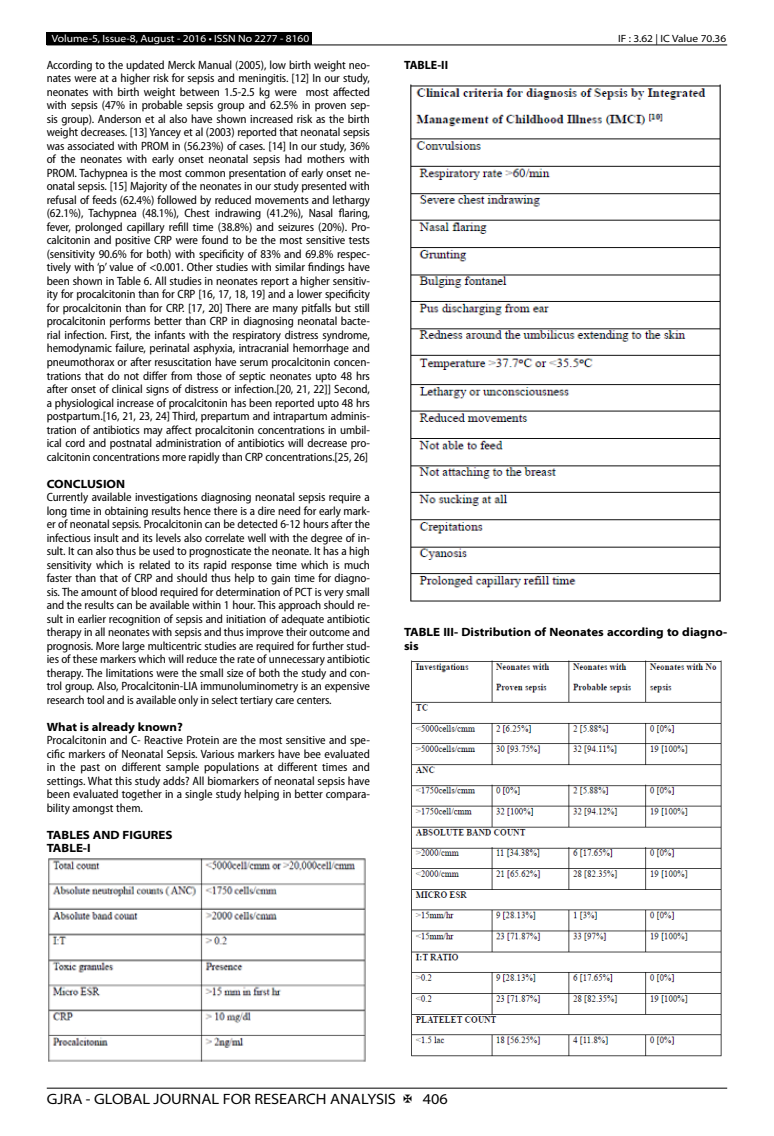
<style>
.page{position:relative;width:774px;height:1136px;background:#fff}
.page>*{position:absolute;margin:0;border:0;box-sizing:border-box;transform-origin:0 0}
.t1{font:semi-expanded 15px "Myriad Pro";color:#000}
.t2{font:semi-condensed 12px/13.5px "Myriad Pro";letter-spacing:-.01em;color:#000;text-align:justify}
.t3{font:700 semi-expanded 12px/13.5px "Myriad Pro";color:#000}
.t4{font:700 12px "Myriad Pro";color:#000}
.t5{font:semi-expanded 10.5px "Myriad Pro";color:#fff}
.t6{font:semi-expanded 10.5px "Myriad Pro";color:#000}
</style>
<div class="page">
<hr style="left:47px;top:1087px;width:680px;height:1px;background:#000">
<div style="left:47px;top:32px;width:265px;height:13px;background:#000"></div>
<hr style="left:47px;top:45px;width:680px;height:1px;background:#000">
<img style="left:48px;top:858px;width:318px;height:204px">
<img style="left:410px;top:84px;width:311px;height:518px">
<img style="left:411px;top:660px;width:311px;height:397px">
<p class="t5" style="left:52px;top:32px;width:259px">Volume-5, Issue-8, August - 2016 • ISSN No 2277 - 8160</p>
<p class="t6" style="left:618px;top:32px;width:110px">IF : 3.62 | IC Value 70.36</p>
<p class="t2" style="left:47px;top:58px;width:325px">According to the updated Merck Manual (2005), low birth weight neo&shy;nates were at a higher risk for sepsis and meningitis. [12] In our study, neonates with birth weight between 1.5-2.5 kg were most affected with sepsis (47% in probable sepsis group and 62.5% in proven sep&shy;sis group). Anderson et al also have shown increased risk as the birth weight decreases. [13] Yancey et al (2003) reported that neonatal sepsis was associated with PROM in (56.23%) of cases. [14] In our study, 36% of the neonates with early onset neonatal sepsis had mothers with PROM. Tachypnea is the most common presentation of early onset ne&shy;onatal sepsis. [15] Majority of the neonates in our study presented with refusal of feeds (62.4%) followed by reduced movements and lethargy (62.1%), Tachypnea (48.1%), Chest indrawing (41.2%), Nasal flaring, fever, prolonged capillary refill time (38.8%) and seizures (20%). Pro&shy;calcitonin and positive CRP were found to be the most sensitive tests (sensitivity 90.6% for both) with specificity of 83% and 69.8% respec&shy;tively with ‘p’ value of &lt;0.001. Other studies with similar findings have been shown in Table 6. All studies in neonates report a higher sensitiv&shy;ity for procalcitonin than for CRP [16, 17, 18, 19] and a lower specificity for procalcitonin than for CRP. [17, 20] There are many pitfalls but still procalcitonin performs better than CRP in diagnosing neonatal bacte&shy;rial infection. First, the infants with the respiratory distress syndrome, hemodynamic failure, perinatal asphyxia, intracranial hemorrhage and pneumothorax or after resuscitation have serum procalcitonin concen&shy;trations that do not differ from those of septic neonates upto 48 hrs after onset of clinical signs of distress or infection.[20, 21, 22]] Second, a physiological increase of procalcitonin has been reported upto 48 hrs postpartum.[16, 21, 23, 24] Third, prepartum and intrapartum adminis&shy;tration of antibiotics may affect procalcitonin concentrations in umbil&shy;ical cord and postnatal administration of antibiotics will decrease pro&shy;calcitonin concentrations more rapidly than CRP concentrations.[25, 26]</p>
<p class="t3" style="left:47px;top:477px;width:80px">CONCLUSION</p>
<p class="t2" style="left:47px;top:490px;width:325px">Currently available investigations diagnosing neonatal sepsis require a long time in obtaining results hence there is a dire need for early mark&shy;er of neonatal sepsis. Procalcitonin can be detected 6-12 hours after the infectious insult and its levels also correlate well with the degree of in&shy;sult. It can also thus be used to prognosticate the neonate. It has a high sensitivity which is related to its rapid response time which is much faster than that of CRP and should thus help to gain time for diagno&shy;sis. The amount of blood required for determination of PCT is very small and the results can be available within 1 hour. This approach should re&shy;sult in earlier recognition of sepsis and initiation of adequate antibiotic therapy in all neonates with sepsis and thus improve their outcome and prognosis. More large multicentric studies are required for further stud&shy;ies of these markers which will reduce the rate of unnecessary antibiotic therapy. The limitations were the small size of both the study and con&shy;trol group. Also, Procalcitonin-LIA immunoluminometry is an expensive research tool and is available only in select tertiary care centers.</p>
<p class="t3" style="left:47px;top:720px;width:138px">What is already known?</p>
<p class="t2" style="left:47px;top:733px;width:325px">Procalcitonin and C- Reactive Protein are the most sensitive and spe&shy;cific markers of Neonatal Sepsis. Various markers have bee evaluated in the past on different sample populations at different times and settings. What this study adds? All biomarkers of neonatal sepsis have been evaluated together in a single study helping in better compara&shy;bility amongst them.</p>
<p class="t3" style="left:47px;top:828px;width:127px">TABLES AND FIGURES<br>TABLE-I</p>
<p class="t4" style="left:404px;top:58px;width:46px">TABLE-II</p>
<p class="t3" style="left:404px;top:625px;width:325px">TABLE III- Distribution of Neonates according to diagno&shy;sis</p>
<p class="t1" style="left:47px;top:1090px;width:351px">GJRA - GLOBAL JOURNAL FOR RESEARCH ANALYSIS</p>
<p class="t1" style="left:423px;top:1090px;width:27px">406</p>
</div>
